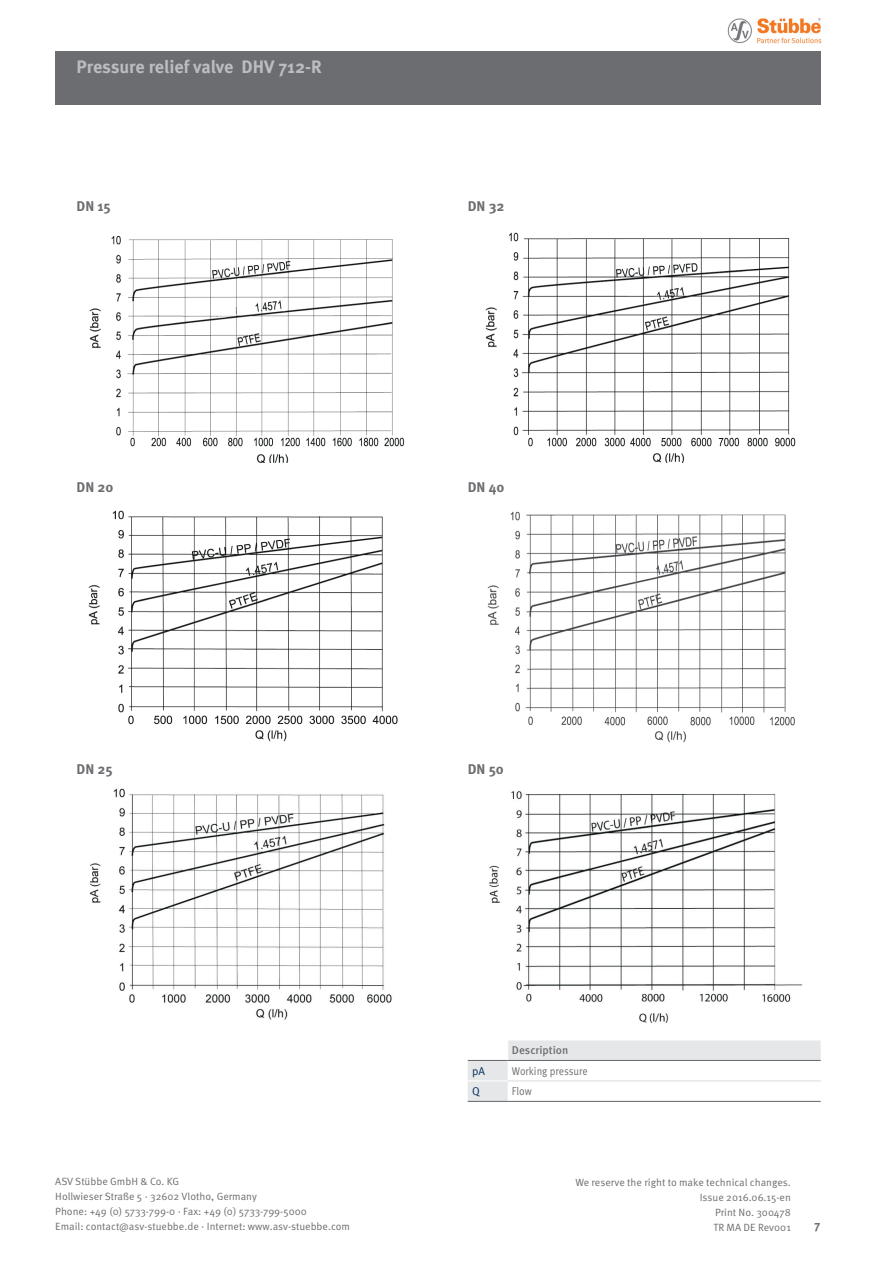
<style>
.page{position:relative;width:893px;height:1263px;background:#fff}
.page>*{position:absolute;margin:0;border:0;box-sizing:border-box;transform-origin:0 0}
.t1{font:700 18px "Meta Pro";color:#bcbdc0}
.t2{font:700 14.1px "Meta Pro";color:#6c6d70}
.t3{font:700 12px "Meta Pro";color:#6c6d70}
.t4{font:11.25px "Meta Pro Norm";letter-spacing:-.005em;color:#6c6d70;scale:.9 1}
.t5{font:500 11.25px "Meta Pro";color:#6c6d70}
.t6{font:11.25px "Meta Pro Norm";color:#002e5e}
.t7{font:10.5px/15px "Meta Pro Norm";color:#6c6d70}
</style>
<div class="page">
<div style="left:55px;top:51px;width:766px;height:53px;background:#6c6d70"></div>
<img style="left:728px;top:18px;width:94px;height:26px">
<img style="left:89px;top:235px;width:316px;height:227px">
<img style="left:88px;top:510px;width:310px;height:232px">
<img style="left:89px;top:788px;width:303px;height:232px">
<svg style="left:468px;top:1040px;width:353px;height:61px"></svg>
<hr style="left:468px;top:1080px;width:40px;height:1px;background:#fff">
<hr style="left:508px;top:1080px;width:313px;height:1px;background:#dcdddf">
<hr style="left:468px;top:1101px;width:40px;height:1px;background:#6c6d70">
<hr style="left:508px;top:1101px;width:313px;height:1px;background:#6c6d70">
<hr style="left:508px;top:1060px;width:313px;height:1px;background:#6c6d70">
<hr style="left:468px;top:1060px;width:40px;height:1px;background:#6c6d70">
<img style="left:485px;top:232px;width:311px;height:230px">
<img style="left:487px;top:511px;width:308px;height:232px">
<img style="left:489px;top:791px;width:314px;height:232px">
<h1 class="t1" style="left:77px;top:53px;width:247px">Pressure relief valve DHV 712-R</h1>
<h2 class="t2" style="left:77px;top:195px;width:36px">DN 15</h2>
<h2 class="t2" style="left:468px;top:195px;width:38px">DN 32</h2>
<h2 class="t2" style="left:77px;top:476px;width:38px">DN 20</h2>
<h2 class="t2" style="left:468px;top:476px;width:38px">DN 40</h2>
<h2 class="t2" style="left:77px;top:758px;width:38px">DN 25</h2>
<h2 class="t2" style="left:468px;top:758px;width:38px">DN 50</h2>
<p class="t5" style="left:512px;top:1042px;width:58px">Description</p>
<p class="t6" style="left:472px;top:1062px;width:14px">pA</p>
<p class="t4" style="left:512px;top:1062px;width:86px">Working pressure</p>
<p class="t6" style="left:472px;top:1082px;width:9px">Q</p>
<p class="t4" style="left:512px;top:1082px;width:23px">Flow</p>
<p class="t7" style="left:55px;top:1173px;width:296px">ASV Stübbe GmbH &amp; Co. KG<br>Hollwieser Straße 5 · 32602 Vlotho, Germany<br>Phone: +49 (0) 5733-799-0 · Fax: +49 (0) 5733-799-5000<br>Email: contact@asv-stuebbe.de · Internet: www.asv-stuebbe.com</p>
<p class="t7" style="left:575px;top:1174px;width:217px;text-align:right">We reserve the right to make technical changes.<br>Issue 2016.06.15-en<br>Print No. 300478<br>TR MA DE Rev001</p>
<p class="t3" style="left:814px;top:1217px;width:8px">7</p>
</div>
